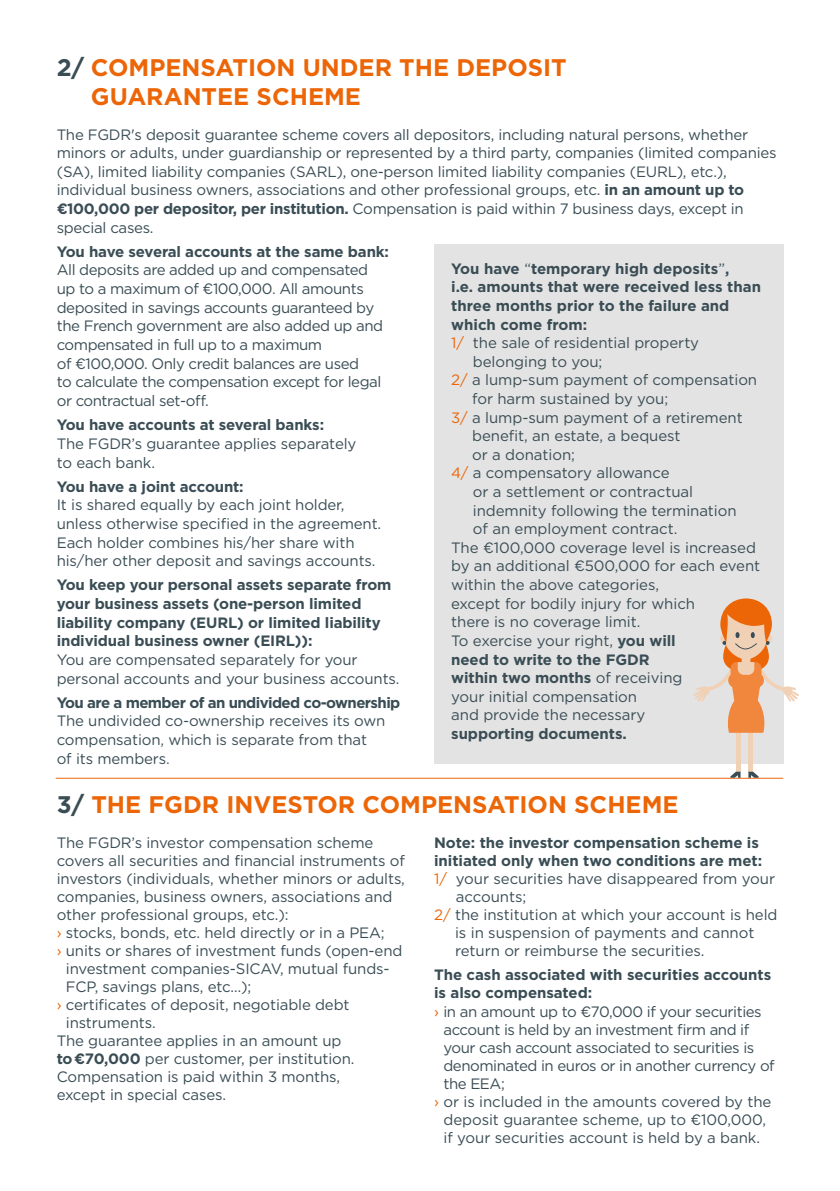
<style>
.page{position:relative;width:840px;height:1191px;background:#fff}
.page>*{position:absolute;margin:0;border:0;box-sizing:border-box;transform-origin:0 0}
.t1{font:700 24px/28.8px "Gotham";color:#ec6608}
.t2{font:15px/18.6px "Gotham";letter-spacing:-.01em;color:#3a4d55}
.t3{font:700 15px/18.6px "Gotham";letter-spacing:-.01em;color:#3a4d55}
.t4{font:15px/18.6px "Gotham";letter-spacing:-.03em;color:#3a4d55}
.t5{font:15px/18.6px "Gotham Rounded";letter-spacing:-.01em;color:#3a4d55}
.t6{font:700 15px "Gotham";letter-spacing:-.04em;color:#3a4d55}
.s1{color:#3a4d55}
.s2{font-weight:700}
.s3{font-family:"Gotham Rounded";font-weight:700}
.s4{font-family:"Gotham Rounded"}
.s5{font-weight:400}
.s6{color:#ec6608}
</style>
<div class="page">
<hr style="left:56px;top:777px;width:726px;height:1px;background:#ec6608">
<div style="left:434px;top:245px;width:348px;height:519px;background:#e3e3e3"></div>
<div style="left:735px;top:719px;width:5px;height:53px;background:#f1d1b6"></div>
<svg style="left:730px;top:771px;width:10px;height:6px"></svg>
<hr style="left:748px;top:719px;width:4px;height:53px;background:#f1d1b6">
<svg style="left:748px;top:771px;width:10px;height:6px"></svg>
<svg style="left:693px;top:598px;width:105px;height:135px"></svg>
<h1 class="t1" style="left:91px;top:53px;width:477px;text-indent:-34px"><span class="s1">2/</span> COMPENSATION UNDER THE DEPOSIT<br>GUARANTEE SCHEME</h1>
<p class="t2" style="left:57px;top:125px;width:721px">The FGDR's deposit guarantee scheme covers all depositors, including natural persons, whether minors or adults, under guardianship or represented by a third party, companies (limited companies (SA), limited liability companies (SARL), one-person limited liability companies (EURL), etc.), individual business owners, associations and other professional groups, etc. <span class="s2">in an amount up to </span><span class="s3">€</span><span class="s2">100,000 per depositor, per institution.</span> Compensation is paid within 7 business days, except in special cases.</p>
<p class="t3" style="left:57px;top:242px;width:333px">You have several accounts at the same bank:</p>
<p class="t4" style="left:57px;top:260px;width:328px">All deposits are added up and compensated up to a maximum of <span class="s4">€</span>100,000<span class="s4">.</span> All amounts deposited in savings accounts guaranteed by the French government are also added up and compensated in full up to a maximum<br>of <span class="s4">€</span>100,000. Only credit balances are used<br>to calculate the compensation except for legal or contractual set-off.</p>
<p class="t3" style="left:57px;top:415px;width:269px">You have accounts at several banks:</p>
<p class="t2" style="left:57px;top:434px;width:301px">The FGDR’s guarantee applies separately to each bank.</p>
<p class="t3" style="left:57px;top:477px;width:188px">You have a joint account:</p>
<p class="t2" style="left:57px;top:495px;width:326px">It is shared equally by each joint holder, unless otherwise specified in the agreement.<br>Each holder combines his/her share with his/her other deposit and savings accounts.</p>
<p class="t3" style="left:57px;top:576px;width:336px">You keep your personal assets separate from your business assets (one-person limited liability company (EURL) or limited liability individual business owner (EIRL)):</p>
<p class="t2" style="left:57px;top:650px;width:344px">You are compensated separately for your personal accounts and your business accounts.</p>
<p class="t6" style="left:57px;top:692px;width:345px">You are a member of an undivided co-ownership</p>
<p class="t5" style="left:57px;top:711px;width:330px">The undivided co-ownership receives its own compensation, which is separate from that of its members.</p>
<p class="t3" style="left:451px;top:259px;width:279px">You have <span class="s5">“</span>temporary high deposits<span class="s5">”</span>,</p>
<p class="t3" style="left:451px;top:278px;width:311px">i.e. amounts that were received less than</p>
<p class="t3" style="left:451px;top:296px;width:279px">three months prior to the failure and</p>
<p class="t3" style="left:451px;top:315px;width:137px">which come from:</p>
<p class="t2" style="left:451px;top:333px;width:249px"><span class="s6">1/</span> the sale of residential property</p>
<p class="t2" style="left:472px;top:352px;width:131px">belonging to you;</p>
<p class="t2" style="left:451px;top:370px;width:307px"><span class="s6">2/</span> a lump-sum payment of compensation</p>
<p class="t2" style="left:472px;top:389px;width:197px">for harm sustained by you;</p>
<p class="t2" style="left:451px;top:408px;width:293px"><span class="s6">3/</span> a lump-sum payment of a retirement</p>
<p class="t2" style="left:472px;top:426px;width:210px">benefit, an estate, a bequest</p>
<p class="t2" style="left:472px;top:445px;width:104px">or a donation;</p>
<p class="t2" style="left:451px;top:463px;width:220px"><span class="s6">4/</span> a compensatory allowance</p>
<p class="t2" style="left:472px;top:482px;width:221px">or a settlement or contractual</p>
<p class="t2" style="left:472px;top:501px;width:265px">indemnity following the termination</p>
<p class="t2" style="left:472px;top:519px;width:206px">of an employment contract.</p>
<p class="t2" style="left:451px;top:538px;width:306px">The <span class="s4">€</span>100,000 coverage level is increased</p>
<p class="t2" style="left:451px;top:556px;width:310px">by an additional <span class="s4">€</span>500,000 for each event</p>
<p class="t2" style="left:451px;top:575px;width:209px">within the above categories,</p>
<p class="t2" style="left:451px;top:594px;width:245px">except for bodily injury for which</p>
<p class="t2" style="left:451px;top:612px;width:191px">there is no coverage limit.</p>
<p class="t2" style="left:451px;top:631px;width:226px">To exercise your right, <span class="s2">you will</span></p>
<p class="t3" style="left:451px;top:650px;width:200px">need to write to the FGDR</p>
<p class="t3" style="left:451px;top:668px;width:233px">within two months <span class="s5">of receiving</span></p>
<p class="t2" style="left:451px;top:687px;width:187px">your initial compensation</p>
<p class="t2" style="left:451px;top:705px;width:196px">and provide the necessary</p>
<p class="t3" style="left:451px;top:724px;width:177px">supporting documents.</p>
<h1 class="t1" style="left:57px;top:790px;width:623px"><span class="s1">3/</span> THE FGDR INVESTOR COMPENSATION SCHEME</h1>
<p class="t2" style="left:57px;top:833px;width:318px">The FGDR’s investor compensation scheme</p>
<p class="t2" style="left:57px;top:851px;width:349px">covers all securities and financial instruments of</p>
<p class="t2" style="left:57px;top:869px;width:349px">investors (individuals, whether minors or adults,</p>
<p class="t2" style="left:57px;top:887px;width:337px">companies, business owners, associations and</p>
<p class="t2" style="left:57px;top:905px;width:233px">other professional groups, etc.):</p>
<p class="t2" style="left:57px;top:923px;width:329px"><span class="s6">›</span> stocks, bonds, etc. held directly or in a PEA;</p>
<p class="t2" style="left:57px;top:941px;width:347px"><span class="s6">›</span> units or shares of investment funds (open-end</p>
<p class="t2" style="left:66px;top:959px;width:325px">investment companies-SICAV, mutual funds-</p>
<p class="t2" style="left:66px;top:977px;width:187px">FCP, savings plans, etc…);</p>
<p class="t2" style="left:57px;top:995px;width:294px"><span class="s6">›</span> certificates of deposit, negotiable debt</p>
<p class="t2" style="left:66px;top:1013px;width:91px">instruments.</p>
<p class="t2" style="left:57px;top:1031px;width:286px">The guarantee applies in an amount up</p>
<p class="t2" style="left:57px;top:1049px;width:299px"><span class="s2">to</span> <span class="s3">€</span><span class="s2">70,000</span> per customer, per institution.</p>
<p class="t2" style="left:57px;top:1067px;width:285px">Compensation is paid within 3 months,</p>
<p class="t2" style="left:57px;top:1085px;width:171px">except in special cases.</p>
<p class="t3" style="left:434px;top:833px;width:326px">Note: the investor compensation scheme is</p>
<p class="t3" style="left:434px;top:851px;width:329px">initiated only when two conditions are met:</p>
<p class="t2" style="left:434px;top:869px;width:342px"><span class="s6">1/</span> your securities have disappeared from your</p>
<p class="t2" style="left:455px;top:887px;width:72px">accounts;</p>
<p class="t2" style="left:434px;top:905px;width:345px"><span class="s6">2/</span> the institution at which your account is held</p>
<p class="t2" style="left:455px;top:923px;width:300px">is in suspension of payments and cannot</p>
<p class="t2" style="left:455px;top:941px;width:251px">return or reimburse the securities.</p>
<p class="t3" style="left:434px;top:965px;width:338px">The cash associated with securities accounts</p>
<p class="t3" style="left:434px;top:983px;width:159px">is also compensated:</p>
<p class="t4" style="left:434px;top:1001px;width:329px"><span class="s6">›</span> in an amount up to <span class="s4">€</span>70,000 if your securities</p>
<p class="t4" style="left:443px;top:1019px;width:307px">account is held by an investment firm and if</p>
<p class="t4" style="left:443px;top:1037px;width:312px">your cash account associated to securities is</p>
<p class="t4" style="left:443px;top:1055px;width:332px">denominated in euros or in another currency of</p>
<p class="t2" style="left:443px;top:1073px;width:63px">the EEA;</p>
<p class="t2" style="left:434px;top:1091px;width:338px"><span class="s6">›</span> or is included in the amounts covered by the</p>
<p class="t2" style="left:443px;top:1110px;width:324px">deposit guarantee scheme, up to <span class="s4">€</span>100,000,</p>
<p class="t2" style="left:443px;top:1128px;width:318px">if your securities account is held by a bank.</p>
</div>
